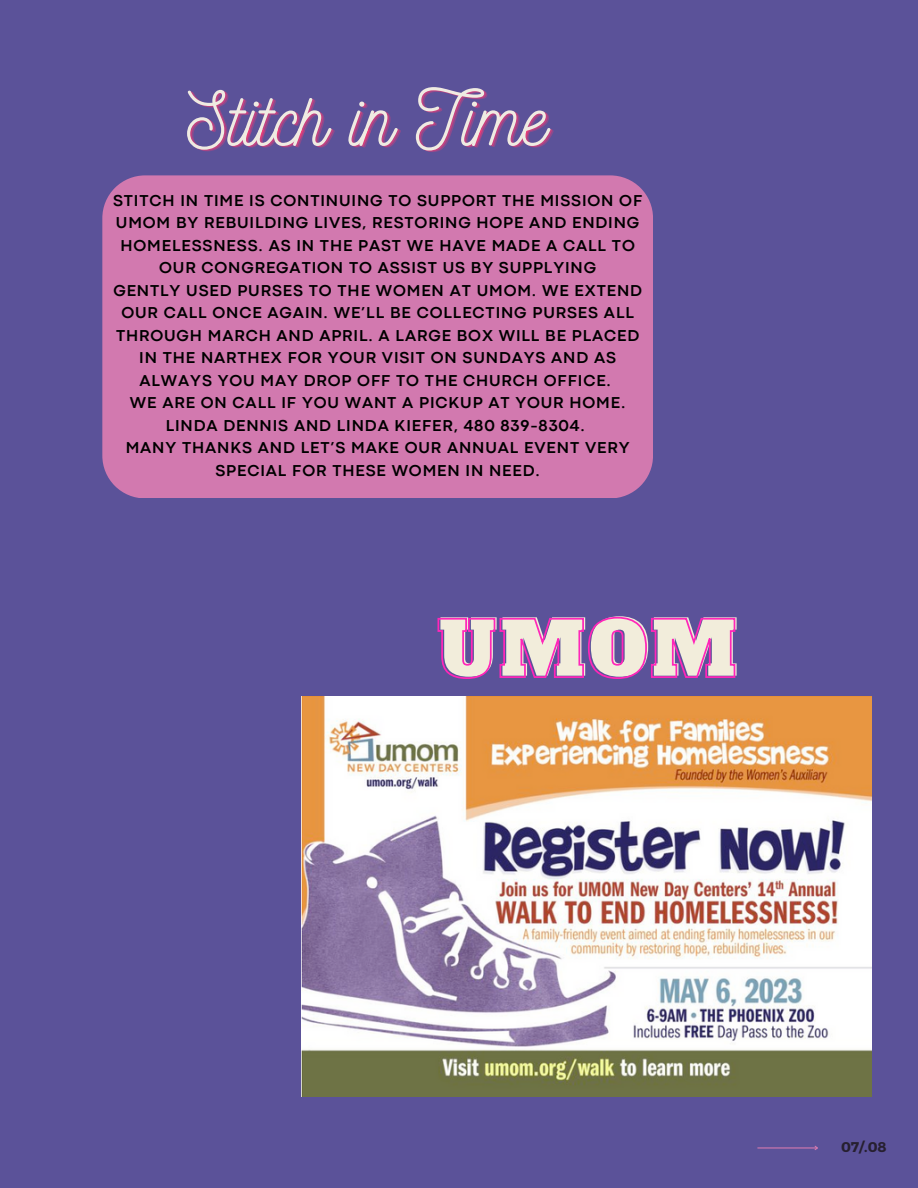
<style>
.page{position:relative;width:918px;height:1188px;background:#5b5299}
.page>*{position:absolute;margin:0;border:0;box-sizing:border-box;transform-origin:0 0}
.t1{font:75px "Nickainley";color:#efebe2}
.t2{font:75px "Alfa Slab One";color:#f2eddb}
.t3{font:700 16.5px/22.5px "Codec Pro";letter-spacing:.055em;color:#000;text-align:center}
.t4{font:700 14.1px "Montserrat";color:#272030}
</style>
<div class="page">
<img style="left:301px;top:697px;width:571px;height:399px">
<div style="left:102px;top:175px;width:551px;height:323px;background:#d279af"></div>
<svg style="left:437px;top:616px;width:299px;height:63px"></svg>
<hr style="left:758px;top:1147px;width:59px;height:2px;background:#d279af">
<svg style="left:814px;top:1145px;width:4px;height:5px"></svg>
<h1 class="t1" style="left:187px;top:71px;width:361px">Stitch in Time</h1>
<p class="t3" style="left:113px;top:190px;width:531px">STITCH IN TIME IS CONTINUING TO SUPPORT THE MISSION OF UMOM BY REBUILDING LIVES, RESTORING HOPE AND ENDING HOMELESSNESS. AS IN THE PAST WE HAVE MADE A CALL TO OUR CONGREGATION TO ASSIST US BY SUPPLYING<br>GENTLY USED PURSES TO THE WOMEN AT UMOM. WE EXTEND OUR CALL ONCE AGAIN. WE’LL BE COLLECTING PURSES ALL THROUGH MARCH AND APRIL. A LARGE BOX WILL BE PLACED IN THE NARTHEX FOR YOUR VISIT ON SUNDAYS AND AS ALWAYS YOU MAY DROP OFF TO THE CHURCH OFFICE.<br>WE ARE ON CALL IF YOU WANT A PICKUP AT YOUR HOME.<br>LINDA DENNIS AND LINDA KIEFER, 480 839-8304.<br>MANY THANKS AND LET’S MAKE OUR ANNUAL EVENT VERY SPECIAL FOR THESE WOMEN IN NEED.</p>
<h1 class="t2" style="left:439px;top:598px;width:300px">UMOM</h1>
<p class="t4" style="left:841px;top:1138px;width:47px">07/.08</p>
</div>
